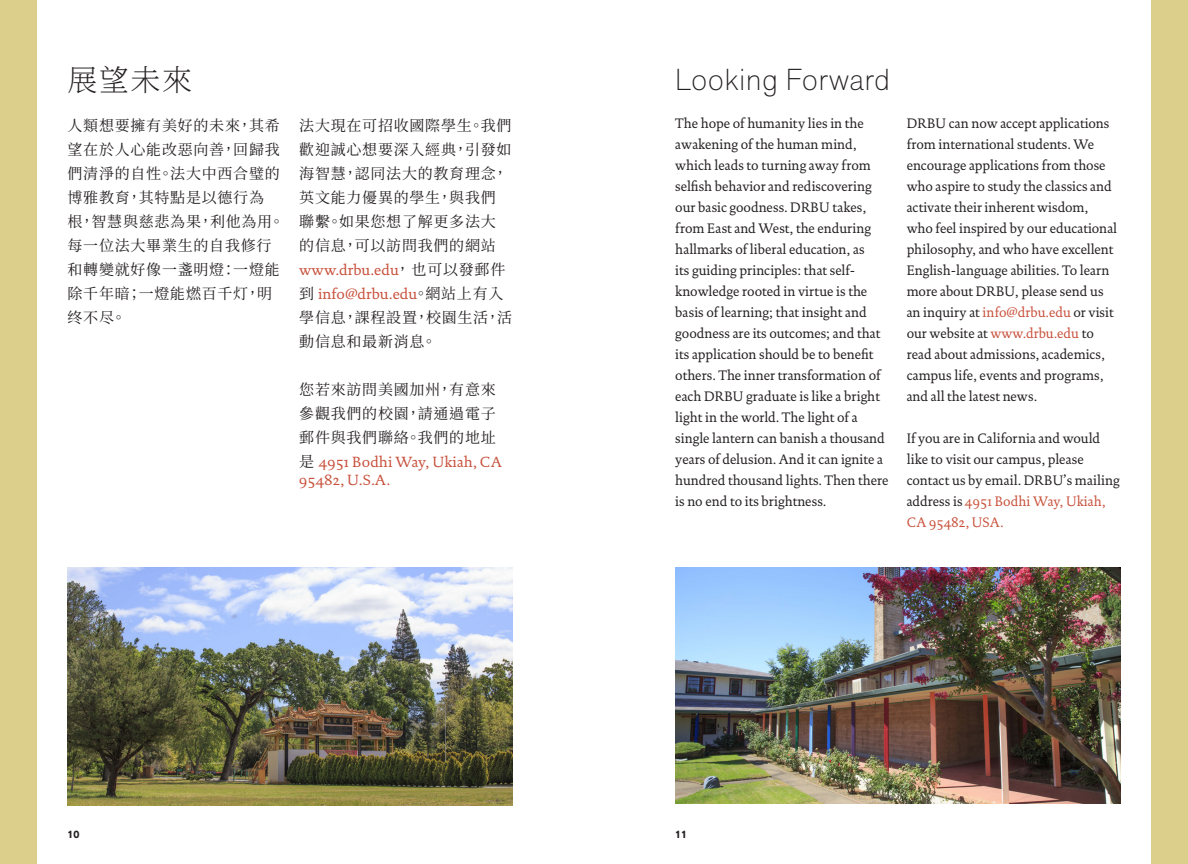
<style>
.page{position:relative;width:1188px;height:864px;background:#fff}
.page>*{position:absolute;margin:0;border:0;box-sizing:border-box;transform-origin:0 0}
.t1{font:200 30px "Akzid Grtsk Next";letter-spacing:.035em;color:#231f20}
.t2{font:200 30px "Source Han Serif TC";color:#231f20}
.t3{font:15px/24px "Source Han Serif TC";letter-spacing:.05em;color:#231f20}
.t4{font:15px "DTL Documenta ST";color:#c8503b}
.text{font:13.95px/21px "DTL Documenta ST";color:#231f20;scale:.96 1}
.t5{font:700 10.5px "Akzid Grtsk Next";color:#231f20;scale:.96 1}
.s1{font-family:"DTL Documenta ST";color:#c8503b}
.s2{color:#c8503b}
</style>
<div class="page">
<div style="left:0;top:0;width:37px;height:864px;background:#dccf8c"></div>
<div style="left:1151px;top:0;width:37px;height:864px;background:#dccf8c"></div>
<img style="left:68px;top:567px;width:445px;height:239px">
<img style="left:675px;top:567px;width:445px;height:236px">
<p class="t2" style="left:68px;top:64px;width:126px">展望未來</p>
<p class="t3" style="left:68px;top:114px;width:218px">人類想要擁有美好的未來，其希望在於人心能改惡向善，回歸我們清淨的自性。法大中西合璧的博雅教育，其特點是以德行為<br>根，智慧與慈悲為果，利他為用。每一位法大畢業生的自我修行和轉變就好像一盞明燈：一燈能除千年暗；一燈能燃百千灯，明终不尽。</p>
<p class="t3" style="left:299px;top:114px;width:214px">法大現在可招收國際學生。我們歡迎誠心想要深入經典，引發如海智慧，認同法大的教育理念，英文能力優異的學生，與我們聯繫。如果您想了解更多法大的信息，可以訪問我們的網站<span class="s1">www.drbu.edu</span>， 也可以發郵件到 <span class="s1">info@drbu.edu</span>。網站上有入學信息，課程設置，校園生活，活動信息和最新消息。</p>
<p class="t3" style="left:299px;top:378px;width:204px">您若來訪問美國加州，有意來參觀我們的校園，請通過電子郵件與我們聯絡。我們的地址是 <span class="s1">4951 Bodhi Way, Ukiah, CA</span></p>
<p class="t4" style="left:299px;top:471px;width:93px">95482, U.S.A.</p>
<p class="t1" style="left:675px;top:60px;width:216px">Looking Forward</p>
<p class="text" style="left:675px;top:112px;width:223px">The hope of humanity lies in the awakening of the human mind, which leads to turning away from selfish behavior and rediscovering our basic goodness. DRBU takes, from East and West, the enduring hallmarks of liberal education, as<br>its guiding principles: that self&shy;knowledge rooted in virtue is the basis of learning; that insight and goodness are its outcomes; and that its application should be to benefit others. The inner transformation of each DRBU graduate is like a bright light in the world. The light of a single lantern can banish a thousand years of delusion. And it can ignite a hundred thousand lights. Then there is no end to its brightness.</p>
<p class="text" style="left:907px;top:112px;width:221px">DRBU can now accept applications from international students. We encourage applications from those who aspire to study the classics and activate their inherent wisdom, who feel inspired by our educational philosophy, and who have excellent English-language abilities. To learn more about DRBU, please send us an inquiry at <span class="s2">info@drbu.edu</span> or visit our website at <span class="s2">www.drbu.edu</span> to read about admissions, academics, campus life, events and programs, and all the latest news.</p>
<p class="text" style="left:907px;top:427px;width:223px">If you are in California and would like to visit our campus, please contact us by email. DRBU’s mailing address is <span class="s2">4951 Bodhi Way, Ukiah,<br>CA 95482, USA.</span></p>
<p class="t5" style="left:68px;top:827px;width:14px">10</p>
<p class="t5" style="left:675px;top:827px;width:14px">11</p>
</div>
